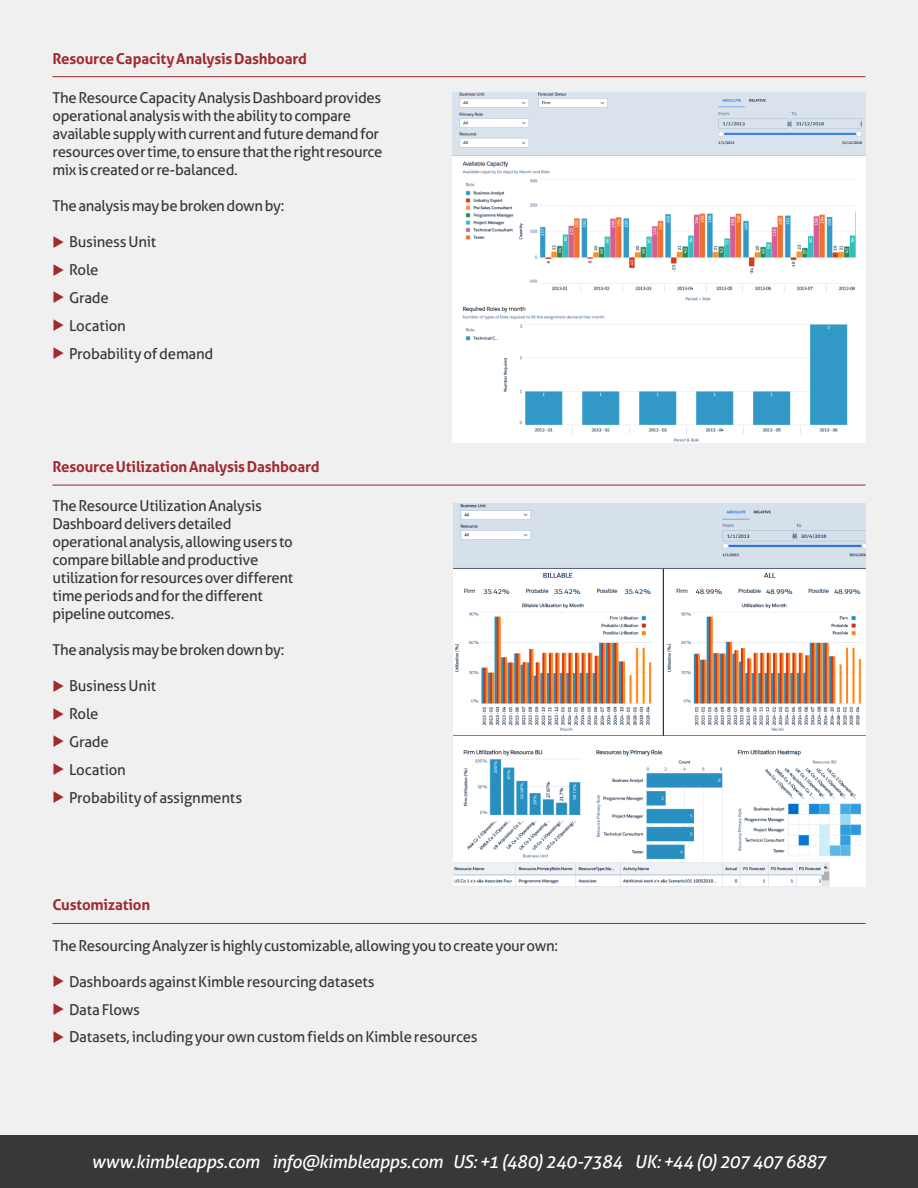
<style>
.page{position:relative;width:918px;height:1188px;background:#ededed}
.page>*{position:absolute;margin:0;border:0;box-sizing:border-box;transform-origin:0 0}
.t1{font:italic 18px "Aller";letter-spacing:-.025em;color:#fff}
.t2{font:15px/18px "Aller";letter-spacing:-.025em;color:#373937}
.t3{font:700 15px "Aller";letter-spacing:-.01em;color:#a22a2f}
</style>
<div class="page">
<div style="left:0;top:1136px;width:918px;height:52px;background:#373937"></div>
<img style="left:452px;top:92px;width:414px;height:351px">
<img style="left:453px;top:504px;width:412px;height:383px">
<hr style="left:52px;top:76px;width:814px;height:1px;background:#a22a2f">
<hr style="left:52px;top:485px;width:814px;height:1px;background:#a22a2f">
<hr style="left:52px;top:923px;width:814px;height:1px;background:#a22a2f">
<p class="t3" style="left:52px;top:49px;width:256px">Resource Capacity Analysis Dashboard</p>
<p class="t2" style="left:52px;top:89px;width:331px">The Resource Capacity Analysis Dashboard provides operational analysis with the ability to compare available supply with current and future demand for resources over time, to ensure that the right resource mix is created or re-balanced.</p>
<p class="t2" style="left:52px;top:197px;width:234px">The analysis may be broken down by:</p>
<p class="t2" style="left:69px;top:228px;width:146px;line-height:27.8px">Business Unit<br>Role<br>Grade<br>Location<br>Probability of demand</p>
<p class="t3" style="left:52px;top:457px;width:269px">Resource Utilization Analysis Dashboard</p>
<p class="t2" style="left:52px;top:497px;width:242px">The Resource Utilization Analysis Dashboard delivers detailed operational analysis, allowing users to compare billable and productive utilization for resources over different time periods and for the different pipeline outcomes.</p>
<p class="t2" style="left:52px;top:641px;width:234px">The analysis may be broken down by:</p>
<p class="t2" style="left:69px;top:672px;width:175px;line-height:27.8px">Business Unit<br>Role<br>Grade<br>Location<br>Probability of assignments</p>
<p class="t3" style="left:52px;top:896px;width:99px">Customization</p>
<p class="t2" style="left:52px;top:936px;width:507px">The Resourcing Analyzer is highly customizable, allowing you to create your own:</p>
<p class="t2" style="left:69px;top:968px;width:410px;line-height:27.8px">Dashboards against Kimble resourcing datasets<br>Data Flows<br>Datasets, including your own custom fields on Kimble resources</p>
<p class="t1" style="left:92px;top:1151px;width:736px">www.kimbleapps.com info@kimbleapps.com US: +1 (480) 240-7384 UK: +44 (0) 207 407 6887</p>
</div>
